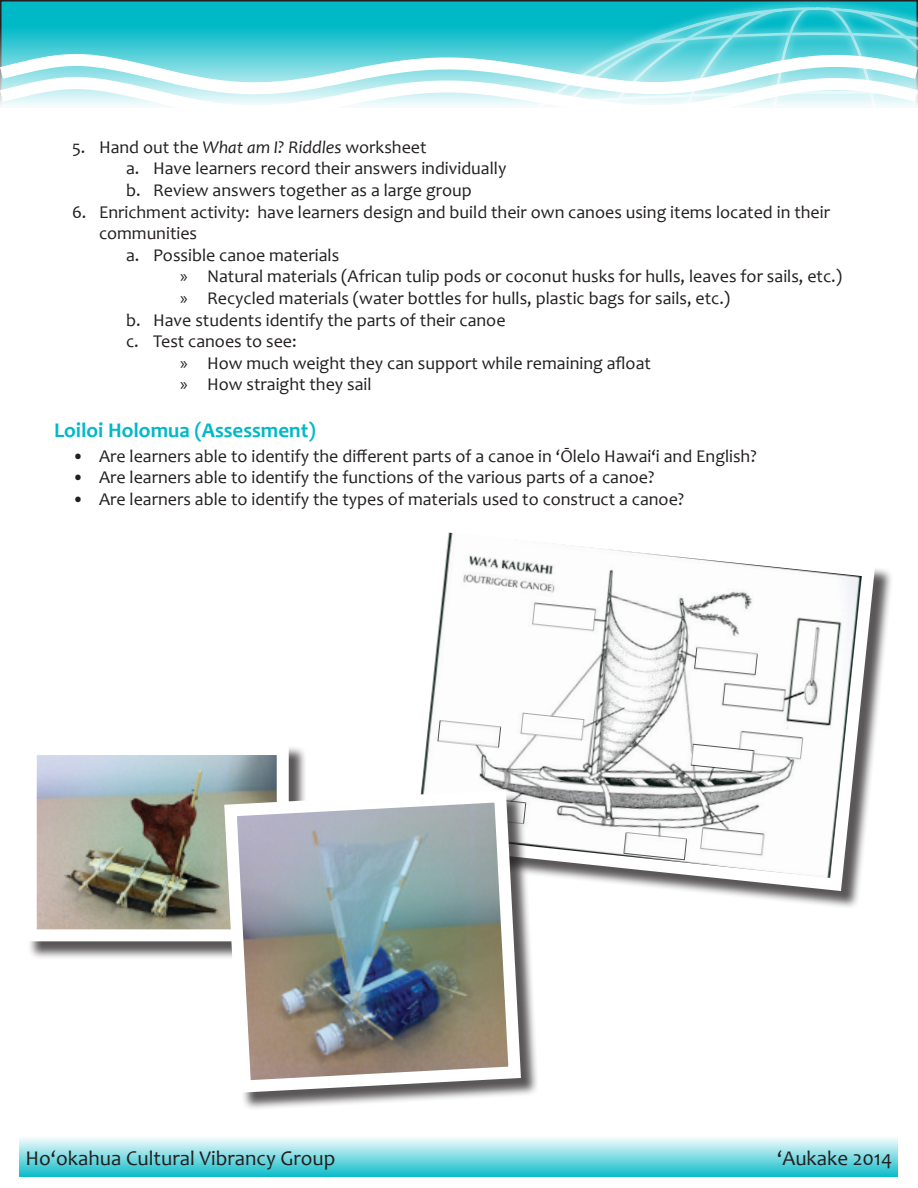
<style>
.page{position:relative;width:918px;height:1188px;background:#fff}
.page>*{position:absolute;margin:0;border:0;box-sizing:border-box;transform-origin:0 0}
.t1{font:21px "Candara";color:#231f20}
.t2{font:700 21px "Candara";color:#00b9c7}
.t3{font:18px/21.6px "Candara";color:#231f20}
.s1{font-style:italic}
.s2{font-family:"Myriad Pro"}
</style>
<div class="page">
<svg style="left:3px;top:3px;width:402px;height:39px;background:#09bbc8"></svg>
<div style="left:20px;top:1136px;width:878px;height:42px;background:linear-gradient(to bottom,#fcfefe,#0bbcc9)"></div>
<svg style="left:411px;top:0;width:507px;height:42px;background:#23bcc7"></svg>
<svg style="left:0;top:42px;width:918px;height:23px;background:#6bd5dd"></svg>
<svg style="left:0;top:65px;width:918px;height:41px"></svg>
<div style="left:27px;top:745px;width:280px;height:215px;background:#231f20;opacity:.75"></div>
<img style="left:38px;top:756px;width:238px;height:172px">
<div style="left:25px;top:743px;width:264px;height:198px;border:12px solid #fff"></div>
<div style="left:406px;top:522px;width:487px;height:387px;background:#231f20;opacity:.75"></div>
<svg style="left:406px;top:522px;width:476px;height:376px"></svg>
<div style="left:227px;top:793px;width:312px;height:318px;background:#231f20;opacity:.75"></div>
<img style="left:218px;top:784px;width:309px;height:315px">
<p class="t3" style="left:126px;top:136px;width:382px;text-indent:-54px">5. Hand out the <span class="s1">What am I? Riddles</span> worksheet<br>a. Have learners record their answers individually b. Review answers together as a large group</p>
<p class="t3" style="left:72px;top:201px;width:760px">6. Enrichment activity: have learners design and build their own canoes using items located in their</p>
<p class="t3" style="left:99px;top:222px;width:100px">communities</p>
<p class="t3" style="left:126px;top:244px;width:215px">a. Possible canoe materials</p>
<p class="t3" style="left:180px;top:266px;width:664px"><span class="s2">»</span> Natural materials (African tulip pods or coconut husks for hulls, leaves for sails, etc.)</p>
<p class="t3" style="left:180px;top:287px;width:552px"><span class="s2">»</span> Recycled materials (water bottles for hulls, plastic bags for sails, etc.)</p>
<p class="t3" style="left:126px;top:309px;width:381px">b. Have students identify the parts of their canoe</p>
<p class="t3" style="left:126px;top:330px;width:172px">c. Test canoes to see:</p>
<p class="t3" style="left:180px;top:352px;width:472px"><span class="s2">»</span> How much weight they can support while remaining afloat</p>
<p class="t3" style="left:180px;top:374px;width:193px"><span class="s2">»</span> How straight they sail</p>
<p class="t2" style="left:54px;top:417px;width:263px">Loiloi Holomua (Assessment)</p>
<p class="t3" style="left:72px;top:445px;width:686px">• Are learners able to identify the different parts of a canoe in ‘Ōlelo Hawai‘i and English?</p>
<p class="t3" style="left:72px;top:467px;width:584px">• Are learners able to identify the functions of the various parts of a canoe?</p>
<p class="t3" style="left:72px;top:488px;width:614px">• Are learners able to identify the types of materials used to construct a canoe?</p>
<p class="t1" style="left:26px;top:1145px;width:312px">Ho‘okahua Cultural Vibrancy Group</p>
<p class="t1" style="left:777px;top:1145px;width:117px">‘Aukake 2014</p>
</div>
